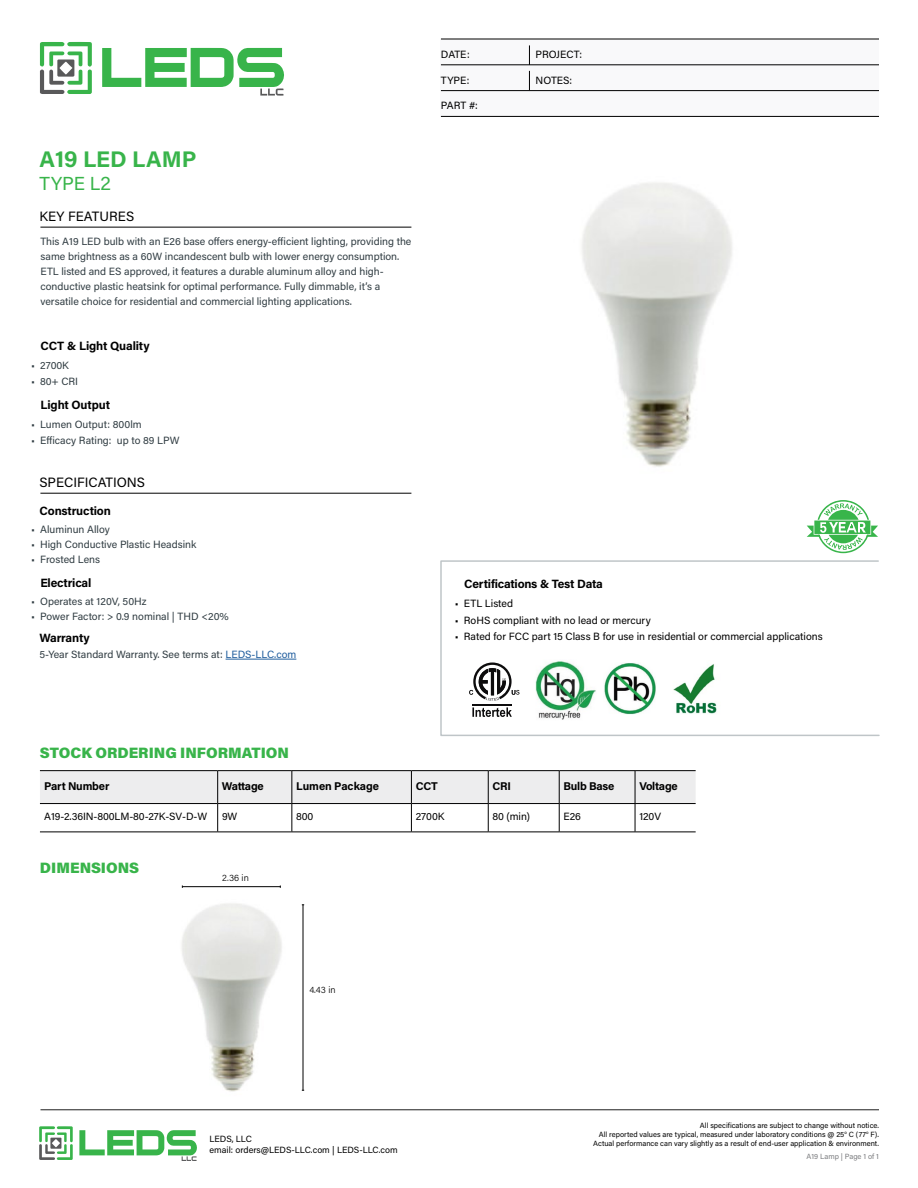
<style>
.page{position:relative;width:918px;height:1188px;background:#fff}
.page>*{position:absolute;margin:0;border:0;box-sizing:border-box;transform-origin:0 0}
.t1{font:700 22.65px "Acumin Pro";letter-spacing:-.005em;color:#38b44a}
.t2{font:18.9px "Acumin Pro";letter-spacing:-.005em;color:#38b44a}
.t3{font:900 15px "Acumin Pro";color:#38b44a}
.t4{font:13.5px "Acumin Pro";color:#000}
.t5{font:700 12px "Acumin Pro";letter-spacing:-.015em;color:#000}
.t6{font:700 11.25px "Acumin Pro";letter-spacing:-.02em;color:#000}
.t7{font:10.5px/15px "Acumin Pro";color:#303c42}
.t8{font:10.5px "Acumin Pro";color:#000}
.t9{font:9.3px "Acumin Variable Concept";color:#000}
.t10{font:9px/10.8px "Acumin Pro";color:#000}
.t11{font:7.5px/9px "Acumin Pro";color:#000;text-align:right}
.t12{font:7.5px "Acumin Pro";color:#7b7c7f}
.s1{color:#215e9e}
</style>
<div class="page">
<hr style="left:40px;top:1109px;width:839px;height:1px;background:#1e1e1e">
<hr style="left:226px;top:659px;width:70px;height:1px;background:#215e9e">
<div style="left:441px;top:39px;width:438px;height:77px;background:#f9f9fa"></div>
<hr style="left:441px;top:116px;width:438px;height:1px;background:#000">
<hr style="left:441px;top:90px;width:438px;height:1px;background:#000">
<hr style="left:441px;top:64px;width:438px;height:1px;background:#000">
<hr style="left:441px;top:39px;width:438px;height:1px;background:#000">
<svg style="left:529px;top:71px;width:1px;height:19px"></svg>
<svg style="left:529px;top:45px;width:1px;height:20px"></svg>
<hr style="left:40px;top:227px;width:371px;height:1px;background:#000">
<hr style="left:40px;top:493px;width:371px;height:1px;background:#000">
<svg style="left:440px;top:560px;width:440px;height:176px"></svg>
<hr style="left:40px;top:770px;width:178px;height:1px;background:#000">
<hr style="left:218px;top:770px;width:74px;height:1px;background:#000">
<hr style="left:292px;top:770px;width:119px;height:1px;background:#000">
<hr style="left:411px;top:770px;width:77px;height:1px;background:#000">
<hr style="left:488px;top:770px;width:71px;height:1px;background:#000">
<hr style="left:559px;top:770px;width:76px;height:1px;background:#000">
<hr style="left:40px;top:832px;width:178px;height:1px;background:#000">
<hr style="left:218px;top:832px;width:74px;height:1px;background:#000">
<hr style="left:292px;top:832px;width:119px;height:1px;background:#000">
<hr style="left:411px;top:832px;width:77px;height:1px;background:#000">
<hr style="left:488px;top:832px;width:71px;height:1px;background:#000">
<hr style="left:559px;top:832px;width:76px;height:1px;background:#000">
<hr style="left:635px;top:770px;width:61px;height:1px;background:#000">
<svg style="left:40px;top:771px;width:656px;height:61px"></svg>
<hr style="left:635px;top:832px;width:61px;height:1px;background:#000">
<svg style="left:40px;top:42px;width:52px;height:52px"></svg>
<svg style="left:102px;top:48px;width:182px;height:48px"></svg>
<svg style="left:39px;top:1126px;width:34px;height:34px"></svg>
<svg style="left:79px;top:1130px;width:118px;height:31px"></svg>
<svg style="left:807px;top:500px;width:71px;height:53px"></svg>
<svg style="left:472px;top:707px;width:40px;height:10px"></svg>
<hr style="left:473px;top:704px;width:39px;height:1px;background:#0d0c0d">
<svg style="left:469px;top:662px;width:50px;height:39px"></svg>
<img style="left:666px;top:660px;width:59px;height:59px">
<img style="left:604px;top:662px;width:52px;height:53px">
<img style="left:530px;top:660px;width:67px;height:61px">
<img style="left:582px;top:182px;width:150px;height:285px">
<img style="left:181px;top:903px;width:101px;height:189px">
<hr style="left:182px;top:886px;width:98px;height:1px;background:#000">
<hr style="left:303px;top:905px;width:1px;height:185px;background:#000">
<h1 class="t1" style="left:39px;top:143px;width:159px">A19 LED LAMP</h1>
<h2 class="t2" style="left:39px;top:171px;width:73px">TYPE L2</h2>
<p class="t4" style="left:39px;top:207px;width:96px">KEY FEATURES</p>
<p class="t7" style="left:40px;top:233px;width:373px">This A19 LED bulb with an E26 base offers energy-efficient lighting, providing the same brightness as a 60W incandescent bulb with lower energy consumption.<br>ETL listed and ES approved, it features a durable aluminum alloy and high&shy;conductive plastic heatsink for optimal performance. Fully dimmable, it’s a versatile choice for residential and commercial lighting applications.</p>
<p class="t5" style="left:40px;top:337px;width:111px">CCT &amp; Light Quality</p>
<p class="t7" style="left:31px;top:357px;width:39px">• 2700K</p>
<p class="t7" style="left:31px;top:374px;width:48px">• 80+ CRI</p>
<p class="t5" style="left:40px;top:396px;width:71px">Light Output</p>
<p class="t7" style="left:31px;top:416px;width:112px">• Lumen Output: 800lm</p>
<p class="t7" style="left:31px;top:433px;width:150px">• Efficacy Rating: up to 89 LPW</p>
<p class="t4" style="left:39px;top:473px;width:107px">SPECIFICATIONS</p>
<p class="t5" style="left:39px;top:502px;width:73px">Construction</p>
<p class="t8" style="left:441px;top:47px;width:30px">DATE:</p>
<p class="t8" style="left:536px;top:47px;width:48px">PROJECT:</p>
<p class="t8" style="left:441px;top:73px;width:30px">TYPE:</p>
<p class="t8" style="left:536px;top:73px;width:38px">NOTES:</p>
<p class="t8" style="left:441px;top:98px;width:38px">PART #:</p>
<p class="t7" style="left:31px;top:521px;width:80px">• Aluminun Alloy</p>
<p class="t7" style="left:31px;top:536px;width:167px">• High Conductive Plastic Headsink</p>
<p class="t7" style="left:31px;top:551px;width:70px">• Frosted Lens</p>
<p class="t7" style="left:31px;top:593px;width:117px">• Operates at 120V, 50Hz</p>
<p class="t7" style="left:31px;top:608px;width:199px">• Power Factor: &gt; 0.9 nominal | THD &lt;20%</p>
<p class="t5" style="left:40px;top:575px;width:52px">Electrical</p>
<p class="t5" style="left:464px;top:576px;width:140px">Certifications &amp; Test Data</p>
<p class="t8" style="left:455px;top:596px;width:60px">• ETL Listed</p>
<p class="t8" style="left:455px;top:613px;width:197px">• RoHS compliant with no lead or mercury</p>
<p class="t8" style="left:455px;top:629px;width:369px">• Rated for FCC part 15 Class B for use in residential or commercial applications</p>
<p class="t5" style="left:39px;top:630px;width:52px">Warranty</p>
<p class="t7" style="left:39px;top:646px;width:258px">5-Year Standard Warranty. See terms at: <span class="s1">LEDS-LLC.com</span></p>
<h3 class="t3" style="left:40px;top:742px;width:251px">STOCK ORDERING INFORMATION</h3>
<p class="t6" style="left:44px;top:778px;width:67px">Part Number</p>
<p class="t6" style="left:222px;top:778px;width:43px">Wattage</p>
<p class="t6" style="left:296px;top:778px;width:84px">Lumen Package</p>
<p class="t6" style="left:416px;top:778px;width:24px">CCT</p>
<p class="t6" style="left:493px;top:778px;width:20px">CRI</p>
<p class="t6" style="left:564px;top:778px;width:52px">Bulb Base</p>
<p class="t6" style="left:639px;top:778px;width:40px">Voltage</p>
<p class="t8" style="left:44px;top:809px;width:164px">A19-2.36IN-800LM-80-27K-SV-D-W</p>
<p class="t8" style="left:222px;top:809px;width:17px">9W</p>
<p class="t8" style="left:296px;top:809px;width:19px">800</p>
<p class="t8" style="left:416px;top:809px;width:30px">2700K</p>
<p class="t8" style="left:493px;top:809px;width:39px">80 (min)</p>
<p class="t8" style="left:564px;top:809px;width:19px">E26</p>
<p class="t8" style="left:639px;top:809px;width:23px">120V</p>
<h3 class="t3" style="left:40px;top:857px;width:101px">DIMENSIONS</h3>
<p class="t9" style="left:222px;top:871px;width:28px">2.36 in</p>
<p class="t9" style="left:309px;top:983px;width:28px">4.43 in</p>
<p class="t10" style="left:210px;top:1133px;width:190px">LEDS, LLC<br>email: orders@LEDS-LLC.com | LEDS-LLC.com</p>
<p class="t11" style="left:593px;top:1120px;width:287px">All specifications are subject to change without notice.<br>All reported values are typical, measured under laboratory conditions @ 25<sup>o</sup> C (77<sup>o</sup> F).<br>Actual performance can vary slightly as a result of end-user application &amp; environment.</p>
<p class="t12" style="left:806px;top:1151px;width:74px">A19 Lamp | Page 1 of 1</p>
</div>
